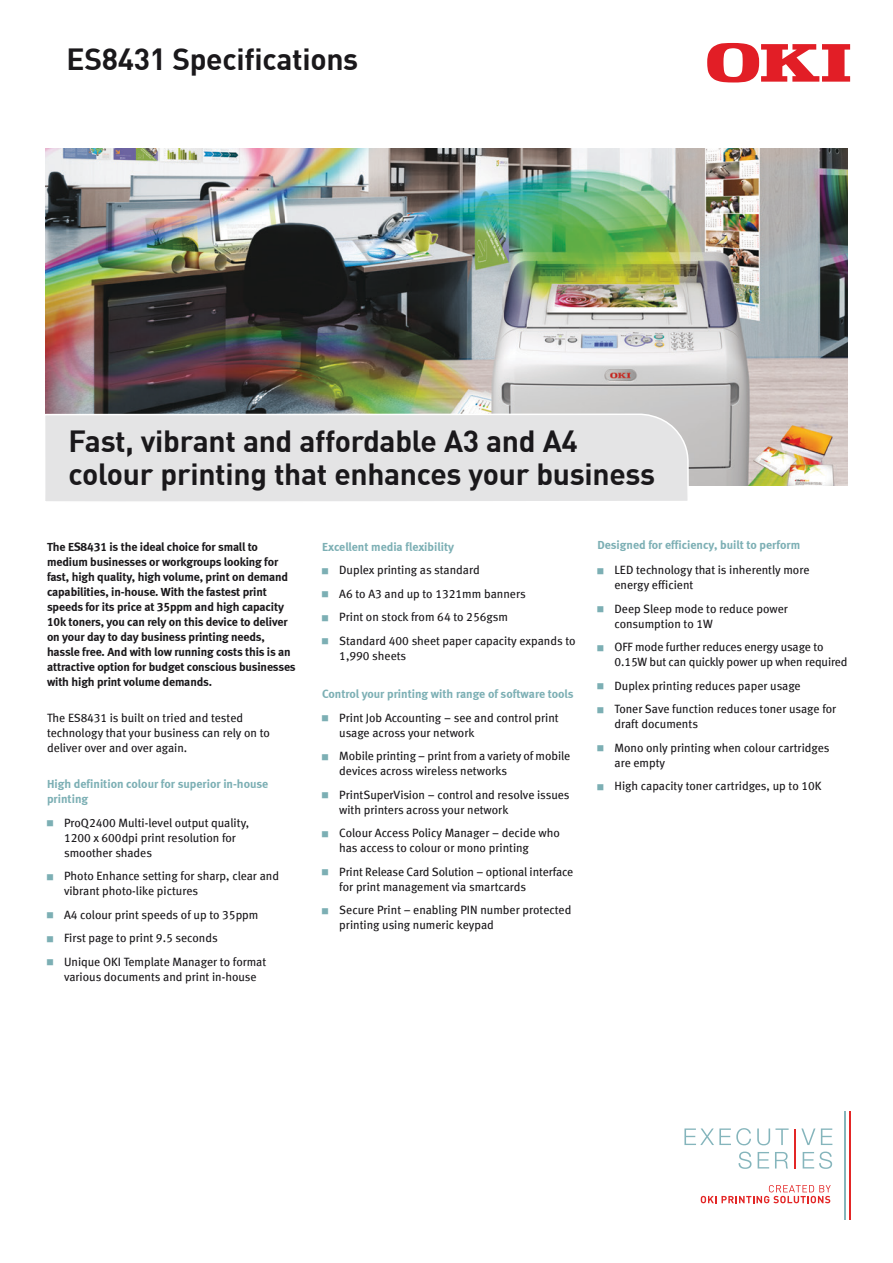
<style>
.page{position:relative;width:893px;height:1263px;background:#fff}
.page>*{position:absolute;margin:0;border:0;box-sizing:border-box;transform-origin:0 0}
.MainSubHead{font:700 30px/33px "DIN";letter-spacing:-.01em;color:#1a181b}
.BodyText{font:12px/15px "Meta Book CELF";color:#1a181b}
.BodyText-2{font:12px/15px "Meta Bold LF";letter-spacing:-.01em;color:#1a181b}
.BodyText-3{font:12px/15px "Meta Bold LF";color:#7cafb4}
.s1{font-family:"Meta Book LF"}
</style>
<div class="page">
<img style="left:45px;top:149px;width:802px;height:337px">
<svg style="left:707px;top:43px;width:143px;height:39px"></svg>
<div style="left:45px;top:413px;width:645px;height:89px;background:#e4e4e5"></div>
<svg style="left:684px;top:1128px;width:67px;height:17px"></svg>
<svg style="left:757px;top:1128px;width:32px;height:17px"></svg>
<svg style="left:801px;top:1128px;width:14px;height:17px"></svg>
<svg style="left:821px;top:1128px;width:11px;height:17px"></svg>
<svg style="left:738px;top:1151px;width:13px;height:18px"></svg>
<svg style="left:758px;top:1152px;width:11px;height:16px"></svg>
<svg style="left:775px;top:1152px;width:13px;height:16px"></svg>
<svg style="left:803px;top:1151px;width:29px;height:18px"></svg>
<svg style="left:701px;top:1185px;width:130px;height:18px"></svg>
<hr style="left:794px;top:1128px;width:2px;height:40px;background:#e32626">
<hr style="left:844px;top:1111px;width:2px;height:109px;background:#85b5bc">
<hr style="left:849px;top:1111px;width:2px;height:109px;background:#e32626">
<p class="MainSubHead" style="left:66px;top:41px;width:293px">ES8431 Specifications</p>
<p class="MainSubHead" style="left:69px;top:423px;width:588px">Fast, vibrant and affordable A3 and A4 colour printing that enhances your business</p>
<p class="BodyText-2" style="left:47px;top:539px;width:250px">The ES8431 is the ideal choice for small to medium businesses or workgroups looking for fast, high quality, high volume, print on demand capabilities, in-house. With the fastest print speeds for its price at 35ppm and high capacity 10k toners, you can rely on this device to deliver on your day to day business printing needs, hassle free. And with low running costs this is an attractive option for budget conscious businesses with high print volume demands.</p>
<p class="BodyText" style="left:47px;top:710px;width:224px">The <span class="s1">ES8431</span> is built on tried and tested technology that your business can rely on to deliver over and over again.</p>
<p class="BodyText-3" style="left:47px;top:776px;width:223px">High definition colour for superior in-house printing</p>
<p class="BodyText" style="left:64px;top:815px;width:187px">ProQ2400 Multi-level output quality,<br>1200 x 600dpi print resolution for smoother shades</p>
<p class="BodyText" style="left:64px;top:869px;width:217px">Photo Enhance setting for sharp, clear and vibrant photo-like pictures</p>
<p class="BodyText" style="left:64px;top:907px;width:196px">A4 colour print speeds of up to 35ppm</p>
<p class="BodyText" style="left:64px;top:931px;width:155px">First page to print 9.5 seconds</p>
<p class="BodyText" style="left:64px;top:954px;width:204px">Unique OKI Template Manager to format various documents and print in-house</p>
<p class="BodyText-3" style="left:322px;top:539px;width:133px">Excellent media flexibility</p>
<p class="BodyText" style="left:339px;top:562px;width:142px">Duplex printing as standard</p>
<p class="BodyText" style="left:339px;top:586px;width:188px">A6 to A3 and up to 1321mm banners</p>
<p class="BodyText" style="left:339px;top:609px;width:170px">Print on stock from 64 to 256gsm</p>
<p class="BodyText" style="left:339px;top:633px;width:238px">Standard 400 sheet paper capacity expands to<br>1,990 sheets</p>
<p class="BodyText-3" style="left:322px;top:686px;width:253px">Control your printing with range of software tools</p>
<p class="BodyText" style="left:339px;top:710px;width:221px">Print Job Accounting – see and control print usage across your network</p>
<p class="BodyText" style="left:339px;top:748px;width:232px">Mobile printing – print from a variety of mobile devices across wireless networks</p>
<p class="BodyText" style="left:339px;top:787px;width:232px">PrintSuperVision – control and resolve issues with printers across your network</p>
<p class="BodyText" style="left:339px;top:825px;width:222px">Colour Access Policy Manager – decide who has access to colour or mono printing</p>
<p class="BodyText" style="left:339px;top:864px;width:235px">Print Release Card Solution – optional interface for print management via smartcards</p>
<p class="BodyText" style="left:339px;top:902px;width:234px">Secure Print – enabling PIN number protected printing using numeric keypad</p>
<p class="BodyText-3" style="left:597px;top:537px;width:204px">Designed for efficiency, built to perform</p>
<p class="BodyText" style="left:614px;top:562px;width:196px">LED technology that is inherently more energy efficient</p>
<p class="BodyText" style="left:614px;top:601px;width:175px">Deep Sleep mode to reduce power consumption to 1W</p>
<p class="BodyText" style="left:614px;top:639px;width:235px">OFF mode further reduces energy usage to<br>0.15W but can quickly power up when required</p>
<p class="BodyText" style="left:614px;top:678px;width:188px">Duplex printing reduces paper usage</p>
<p class="BodyText" style="left:614px;top:701px;width:223px">Toner Save function reduces toner usage for draft documents</p>
<p class="BodyText" style="left:614px;top:740px;width:216px">Mono only printing when colour cartridges are empty</p>
<p class="BodyText" style="left:614px;top:778px;width:209px">High capacity toner cartridges, up to 10K</p>
</div>
